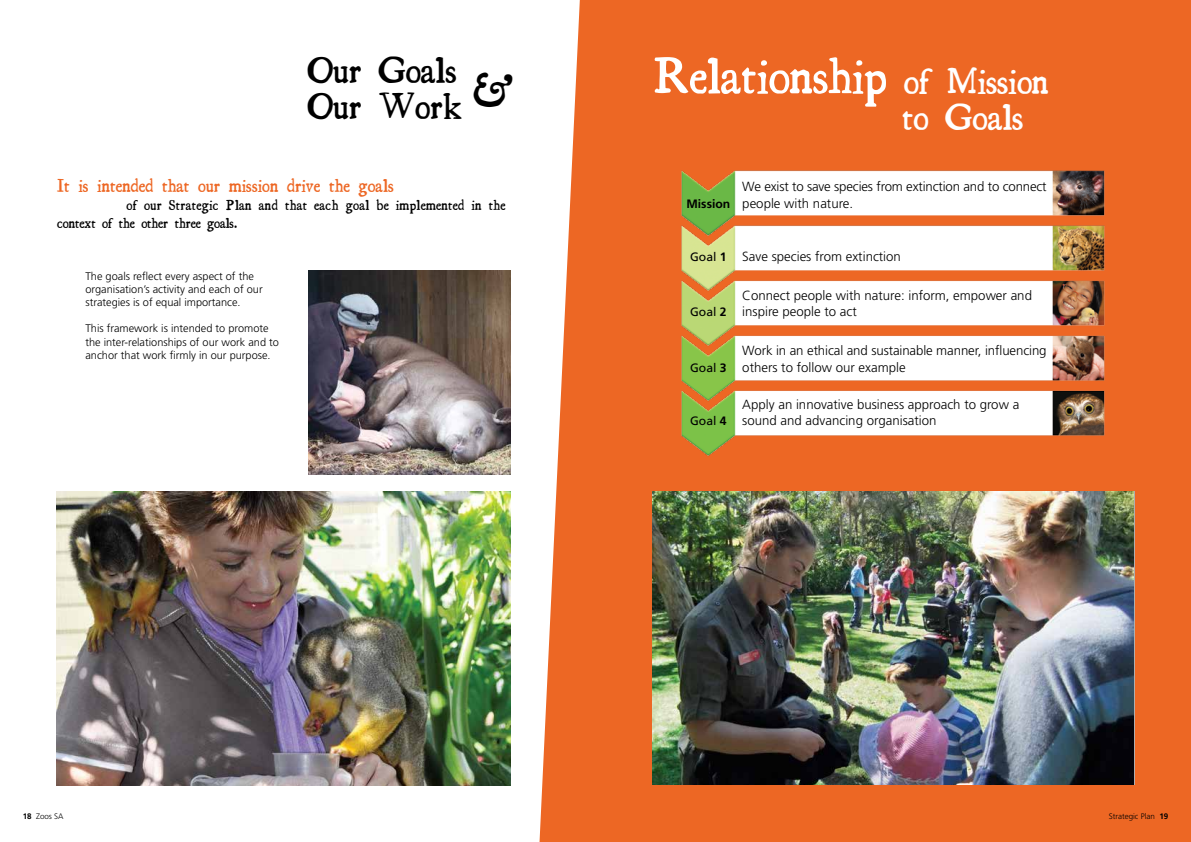
<style>
.page{position:relative;width:1191px;height:842px;background:#fff}
.page>*{position:absolute;margin:0;border:0;box-sizing:border-box;transform-origin:0 0}
.t1{font:50px "Essays 1743";color:#fff}
.t2{font:48px "Essays 1743";color:#000}
.t3{font:36px/36px "Essays 1743";color:#000}
.t4{font:36px "Essays 1743";color:#fff}
.t5{font:18px "Essays 1743";letter-spacing:.01em;color:#ed6724}
.t6{font:14px/18px "Essays 1743";letter-spacing:.025em;color:#000}
.t7{font:300 13.2px/16.5px "Frutiger LT Std";color:#000}
.t8{font:12.1px "Frutiger LT Std";color:#000}
.t9{font:700 12.1px "Frutiger LT Std";color:#000}
.t10{font:300 11px/13.2px "Frutiger LT Std";color:#000}
.t11{font:300 8px "Frutiger LT Std";color:#000}
.s1{font-size:36px}
.s2{font-weight:700}
</style>
<div class="page">
<div style="left:539px;top:0;width:652px;height:842px;background:#ed6724"></div>
<img style="left:57px;top:491px;width:453px;height:294px">
<img style="left:680px;top:163px;width:426px;height:294px">
<img style="left:652px;top:491px;width:481px;height:294px">
<img style="left:308px;top:271px;width:202px;height:204px">
<h3 class="t3" style="left:306px;top:53px;width:157px">Our Goals<br>Our Work</h3>
<h2 class="t2" style="left:471px;top:63px;width:46px">&amp;</h2>
<h3 class="t5" style="left:57px;top:175px;width:338px">It is intended that our mission drive the goals</h3>
<p class="t6" style="left:57px;top:196px;width:450px;text-indent:69px">of our Strategic Plan and that each goal be implemented in the context of the other three goals.</p>
<p class="t10" style="left:85px;top:269px;width:179px">The goals reflect every aspect of the organisation’s activity and each of our strategies is of equal importance.</p>
<p class="t10" style="left:85px;top:322px;width:195px">This framework is intended to promote the inter-relationships of our work and to anchor that work firmly in our purpose.</p>
<h1 class="t1" style="left:652px;top:47px;width:398px">Relationship <span class="s1">of Mission</span></h1>
<h3 class="t4" style="left:902px;top:96px;width:123px">to Goals</h3>
<p class="t9" style="left:686px;top:196px;width:45px">Mission</p>
<p class="t7" style="left:742px;top:178px;width:306px">We exist to save species from extinction and to connect people with nature.</p>
<p class="t8" style="left:690px;top:250px;width:38px">Goal <span class="s2">1</span></p>
<p class="t8" style="left:690px;top:305px;width:38px">Goal <span class="s2">2</span></p>
<p class="t8" style="left:690px;top:360px;width:38px">Goal <span class="s2">3</span></p>
<p class="t8" style="left:690px;top:414px;width:38px">Goal <span class="s2">4</span></p>
<p class="t7" style="left:742px;top:248px;width:160px">Save species from extinction</p>
<p class="t7" style="left:742px;top:287px;width:291px">Connect people with nature: inform, empower and inspire people to act</p>
<p class="t7" style="left:742px;top:342px;width:306px">Work in an ethical and sustainable manner, influencing others to follow our example</p>
<p class="t7" style="left:742px;top:396px;width:278px">Apply an innovative business approach to grow a sound and advancing organisation</p>
<p class="t11" style="left:23px;top:811px;width:42px"><span class="s2">18</span> Zoos SA</p>
<p class="t11" style="left:1108px;top:811px;width:61px">Strategic Plan <span class="s2">19</span></p>
</div>
